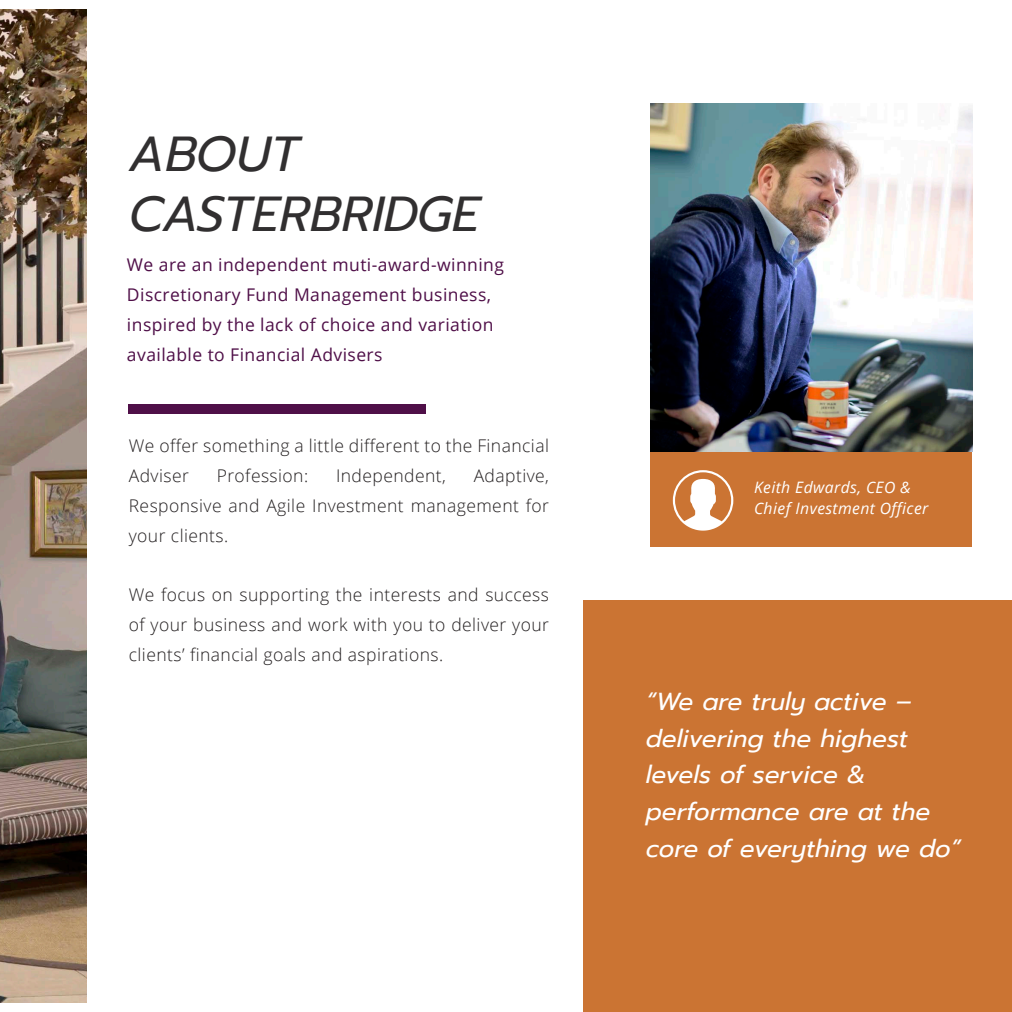
<style>
.page{position:relative;width:1012px;height:1012px;background:#fff}
.page>*{position:absolute;margin:0;border:0;box-sizing:border-box;transform-origin:0 0}
.t1{font:italic 49px "Prompt";color:#312f30}
.t2{font:italic 24.5px/36.8px "Prompt";color:#fff}
.Light_Size_9{font:300 17.5px/29.8px "Open Sans";letter-spacing:.025em;color:#231f20;text-align:justify}
.Semibold_Italic{font:17.5px/29.8px "Open Sans";letter-spacing:.025em;color:#4f0f48}
.Light_Size_9-2{font:italic 15.75px/21px "Open Sans";letter-spacing:.025em;color:#fff}
</style>
<div class="page">
<div style="left:128px;top:404px;width:297px;height:10px;background:#4f0f48"></div>
<img style="left:0;top:10px;width:86px;height:992px">
<div style="left:583px;top:600px;width:429px;height:412px;background:#cb7433"></div>
<img style="left:651px;top:104px;width:321px;height:348px">
<div style="left:651px;top:452px;width:321px;height:95px;background:#cb7433"></div>
<svg style="left:673px;top:470px;width:60px;height:61px"></svg>
<p class="t1" style="left:129px;top:119px;width:172px">ABOUT</p>
<p class="t1" style="left:129px;top:179px;width:352px">CASTERBRIDGE</p>
<p class="Semibold_Italic" style="left:127px;top:250px;width:379px">We are an independent muti-award-winning Discretionary Fund Management business, inspired by the lack of choice and variation available to Financial Advisers</p>
<p class="Light_Size_9" style="left:129px;top:431px;width:422px">We offer something a little different to the Financial<br>Adviser</p>
<p class="Light_Size_9" style="left:217px;top:460px;width:93px">Profession:</p>
<p class="Light_Size_9" style="left:336px;top:460px;width:111px">Independent,</p>
<p class="Light_Size_9" style="left:129px;top:460px;width:422px;text-indent:345px">Adaptive, Responsive and Agile Investment management for your clients.</p>
<p class="Light_Size_9" style="left:129px;top:579px;width:422px">We focus on supporting the interests and success of your business and work with you to deliver your clients’ financial goals and aspirations.</p>
<p class="Light_Size_9-2" style="left:754px;top:476px;width:176px">Keith Edwards, CEO &amp;<br>Chief Investment Officer</p>
<p class="t2" style="left:646px;top:683px;width:316px">“We are truly active – delivering the highest levels of service &amp; performance are at the core of everything we do”</p>
</div>
